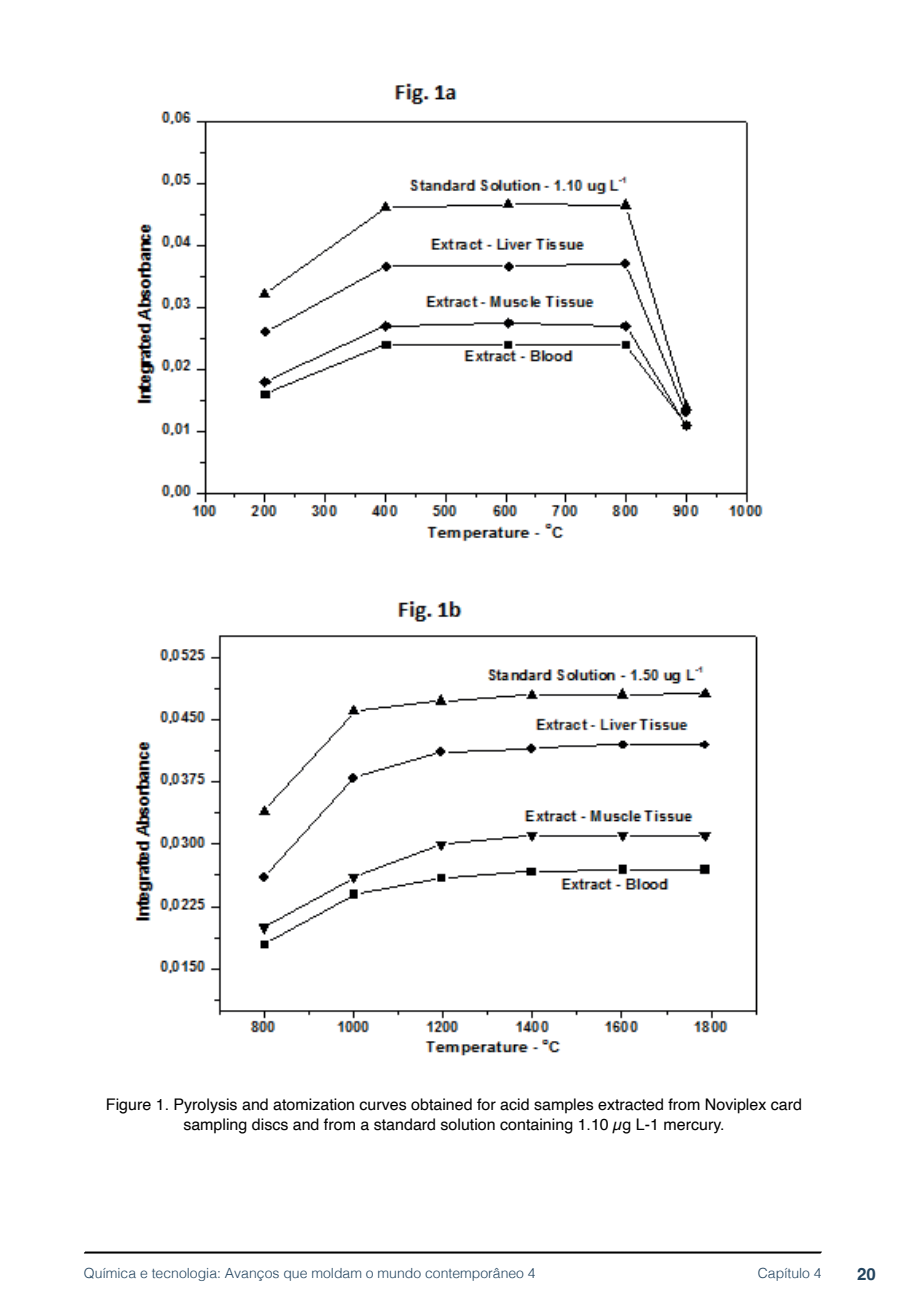
<style>
.page{position:relative;width:908px;height:1304px;background:#fff}
.page>*{position:absolute;margin:0;border:0;box-sizing:border-box;transform-origin:0 0}
.t1{font:700 16.8px "Helvetica";color:#23445f}
.imagens_graf_tab{font:16px/19.2px "Helvetica";color:#000;text-align:center}
.t2{font:300 14px "Helvetica";color:#23445f}
</style>
<div class="page">
<svg style="left:84px;top:1251px;width:737px;height:3px;background:#515151"></svg>
<img style="left:134px;top:83px;width:629px;height:973px">
<p class="imagens_graf_tab" style="left:106px;top:1096px;width:697px">Figure 1. Pyrolysis and atomization curves obtained for acid samples extracted from Noviplex card sampling discs and from a standard solution containing 1.10 µg L-1 mercury.</p>
<p class="t2" style="left:84px;top:1261px;width:453px">Química e tecnologia: Avanços que moldam o mundo contemporâneo 4</p>
<p class="t2" style="left:757px;top:1261px;width:65px">Capítulo 4</p>
<p class="t1" style="left:856px;top:1264px;width:20px">20</p>
</div>
